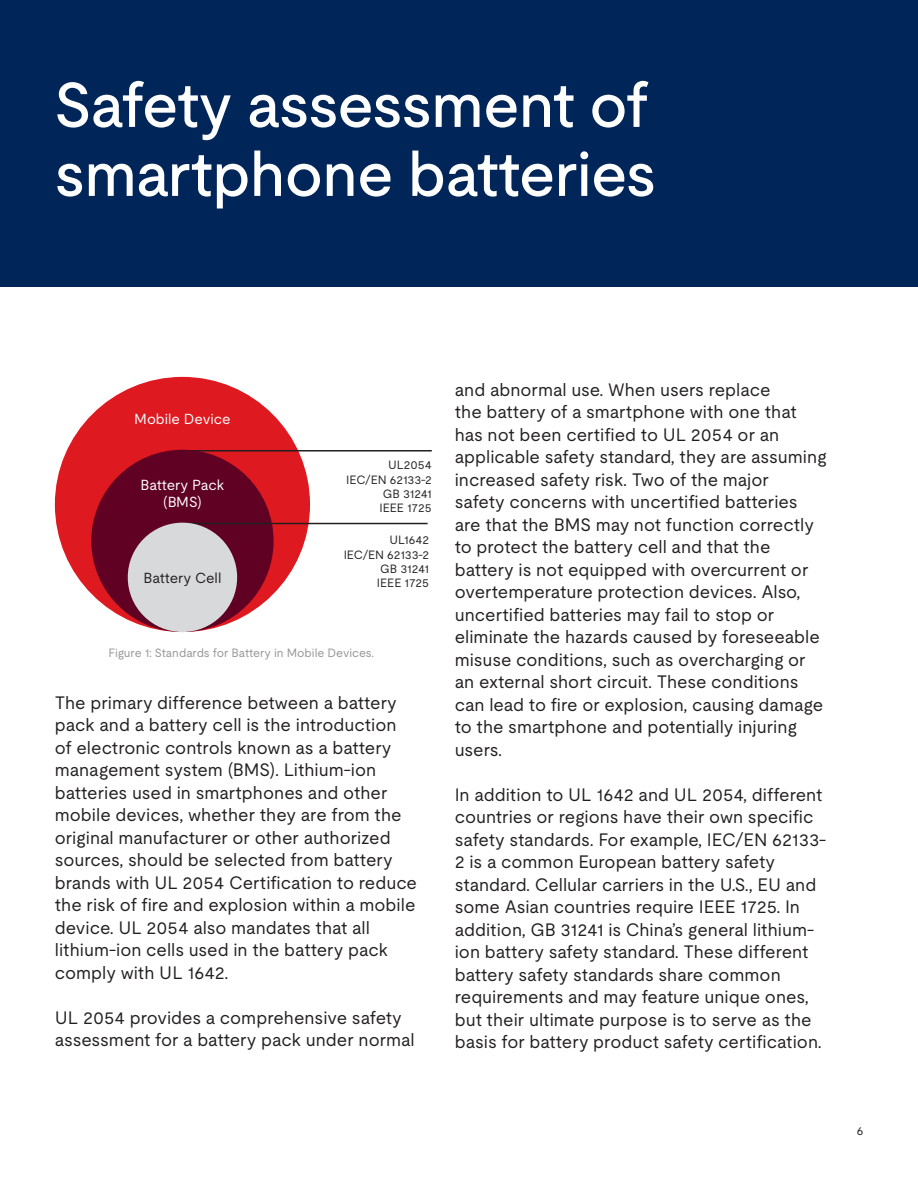
<style>
.page{position:relative;width:918px;height:1188px;background:#fff}
.page>*{position:absolute;margin:0;border:0;box-sizing:border-box;transform-origin:0 0}
.Interior_Headline_Medium_42pt{font:500 63px/69px "UL Moderat";letter-spacing:-.02em;color:#fff}
.Body_copy_Regular_12pt{font:18px/22.5px "UL Moderat";color:#231f20}
.t1{font:14.55px/17.5px "UL Moderat";color:#fff;text-align:center}
.t2{font:14.55px "UL Moderat";color:#231f20}
.Body_copy_Regular_12pt-2{font:12px "UL Moderat";color:#231f20}
.Body_copy_Regular_12pt-3{font:12px "UL Moderat";color:#939598}
.t3{font:500 12px "UL Moderat";color:#231f20}
.URL_Callout{font:12px "UL Moderat";color:#231f20}
</style>
<div class="page">
<div style="left:0;top:0;width:918px;height:287px;background:#002659"></div>
<div style="left:55px;top:377px;width:255px;height:255px;background:#de1920;border-radius:50%"></div>
<hr style="left:183px;top:450px;width:249px;height:2px;background:#231f20">
<div style="left:91px;top:450px;width:183px;height:182px;background:#600023;border-radius:50%"></div>
<hr style="left:179px;top:523px;width:249px;height:1px;background:#231f20">
<div style="left:128px;top:523px;width:109px;height:109px;background:#d8d9db;border-radius:50%"></div>
<p class="Interior_Headline_Medium_42pt" style="left:54px;top:69px;width:604px">Safety assessment of smartphone batteries</p>
<p class="t1" style="left:134px;top:409px;width:98px">Mobile Device</p>
<p class="t1" style="left:141px;top:475px;width:85px">Battery Pack (BMS)</p>
<p class="t2" style="left:143px;top:566px;width:79px">Battery Cell</p>
<p class="Body_copy_Regular_12pt-2" style="left:388px;top:456px;width:45px">UL2054</p>
<p class="Body_copy_Regular_12pt-2" style="left:346px;top:470px;width:87px">IEC/EN 62133-2</p>
<p class="Body_copy_Regular_12pt-2" style="left:383px;top:484px;width:50px">GB 31241</p>
<p class="Body_copy_Regular_12pt-2" style="left:379px;top:499px;width:54px">IEEE 1725</p>
<p class="Body_copy_Regular_12pt-2" style="left:389px;top:531px;width:41px">UL1642</p>
<p class="Body_copy_Regular_12pt-2" style="left:344px;top:545px;width:87px">IEC/EN 62133-2</p>
<p class="Body_copy_Regular_12pt-2" style="left:380px;top:559px;width:50px">GB 31241</p>
<p class="Body_copy_Regular_12pt-2" style="left:377px;top:574px;width:54px">IEEE 1725</p>
<p class="Body_copy_Regular_12pt-3" style="left:108px;top:643px;width:267px">Figure 1: Standards for Battery in Mobile Devices.</p>
<p class="Body_copy_Regular_12pt" style="left:55px;top:691px;width:364px">The primary difference between a battery pack and a battery cell is the introduction of electronic controls known as a battery management system (BMS). Lithium-ion batteries used in smartphones and other mobile devices, whether they are from the original manufacturer or other authorized sources, should be selected from battery brands with UL 2054 Certification to reduce the risk of fire and explosion within a mobile device. UL 2054 also mandates that all lithium-ion cells used in the battery pack comply with UL 1642.</p>
<p class="Body_copy_Regular_12pt" style="left:55px;top:1006px;width:361px">UL 2054 provides a comprehensive safety assessment for a battery pack under normal</p>
<p class="Body_copy_Regular_12pt" style="left:455px;top:378px;width:373px">and abnormal use. When users replace<br>the battery of a smartphone with one that has not been certified to UL 2054 or an applicable safety standard, they are assuming increased safety risk. Two of the major<br>safety concerns with uncertified batteries are that the BMS may not function correctly to protect the battery cell and that the battery is not equipped with overcurrent or overtemperature protection devices. Also, uncertified batteries may fail to stop or eliminate the hazards caused by foreseeable misuse conditions, such as overcharging or an external short circuit. These conditions can lead to fire or explosion, causing damage to the smartphone and potentially injuring users.</p>
<p class="Body_copy_Regular_12pt" style="left:455px;top:783px;width:373px">In addition to UL 1642 and UL 2054, different countries or regions have their own specific safety standards. For example, IEC/EN 62133- 2 is a common European battery safety standard. Cellular carriers in the U.S., EU and some Asian countries require IEEE 1725. In addition, GB 31241 is China’s general lithium&shy;ion battery safety standard. These different battery safety standards share common requirements and may feature unique ones, but their ultimate purpose is to serve as the basis for battery product safety certification.</p>
<p class="t3" style="left:857px;top:1120px;width:8px">7</p>
<h5 class="URL_Callout" style="left:857px;top:1121px;width:8px">6</h5>
</div>
